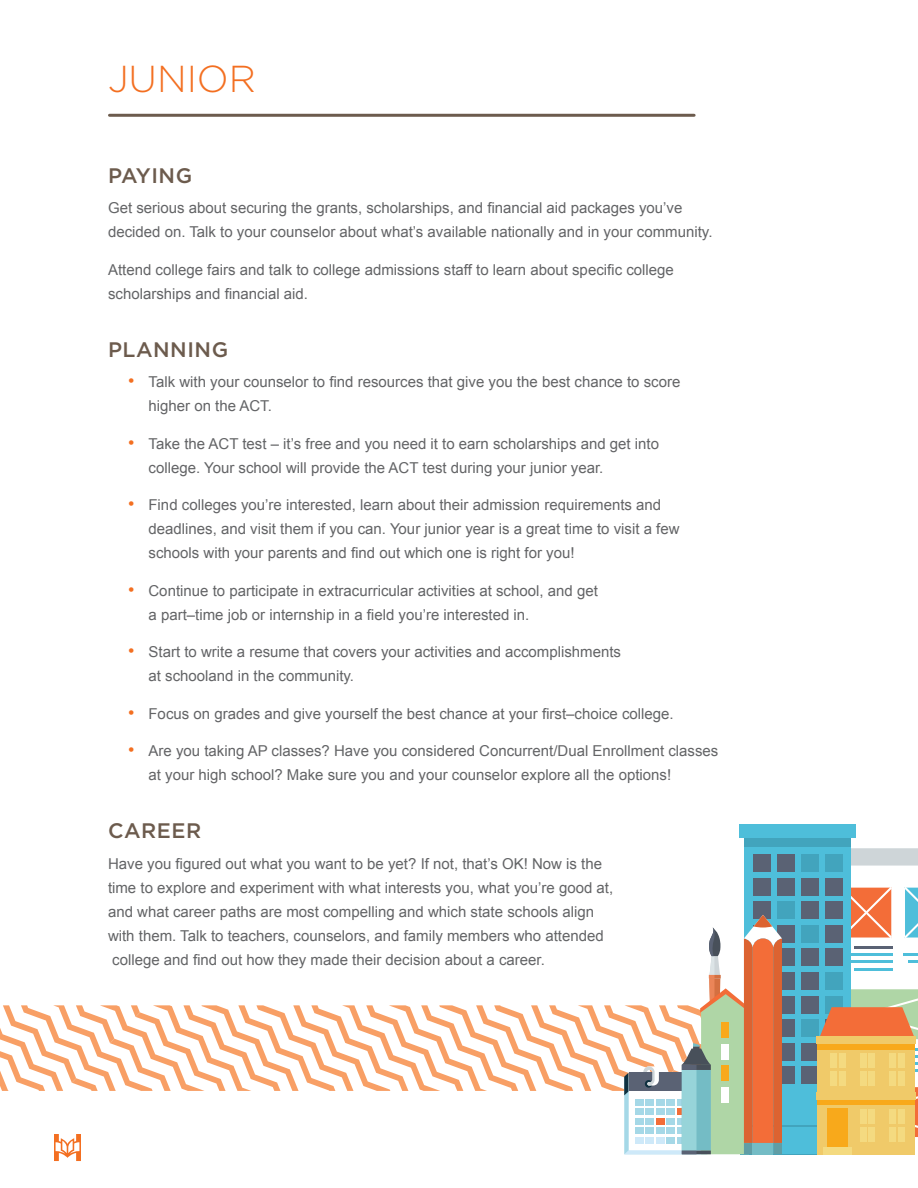
<style>
.page{position:relative;width:918px;height:1188px;background:#fff}
.page>*{position:absolute;margin:0;border:0;box-sizing:border-box;transform-origin:0 0}
.t1{font:300 37.5px "Gotham HTF";color:#f36f21}
.t2{font:500 21px "Gotham HTF";letter-spacing:.025em;color:#6c5b4d}
.t3{font:15px/24px "Arial";color:#636466}
.s1{font-size:18px;color:#f36f21}
</style>
<div class="page">
<svg style="left:851px;top:848px;width:67px;height:18px"></svg>
<div style="left:745px;top:835px;width:106px;height:296px;background:#4ebeda"></div>
<div style="left:745px;top:835px;width:106px;height:11px;background:#42a4bd"></div>
<div style="left:739px;top:824px;width:117px;height:14px;background:#4ebeda"></div>
<div style="left:825px;top:854px;width:18px;height:18px;background:#42a4bd"></div>
<div style="left:801px;top:854px;width:18px;height:18px;background:#42a4bd"></div>
<div style="left:777px;top:854px;width:18px;height:18px;background:#5a6274"></div>
<div style="left:753px;top:854px;width:18px;height:18px;background:#5a6274"></div>
<div style="left:825px;top:878px;width:18px;height:18px;background:#5a6274"></div>
<div style="left:801px;top:878px;width:18px;height:18px;background:#5a6274"></div>
<div style="left:777px;top:878px;width:18px;height:18px;background:#5a6274"></div>
<div style="left:753px;top:878px;width:18px;height:18px;background:#5a6274"></div>
<hr style="left:110px;top:114px;width:584px;height:3px;background:#6c5b4d">
<svg style="left:0;top:886px;width:918px;height:275px"></svg>
<h1 class="t1" style="left:108px;top:58px;width:149px">JUNIOR</h1>
<h2 class="t2" style="left:108px;top:163px;width:86px">PAYING</h2>
<p class="t3" style="left:108px;top:196px;width:606px">Get serious about securing the grants, scholarships, and financial aid packages you’ve decided on. Talk to your counselor about what’s available nationally and in your community.</p>
<p class="t3" style="left:108px;top:258px;width:567px">Attend college fairs and talk to college admissions staff to learn about specific college scholarships and financial aid.</p>
<h2 class="t2" style="left:108px;top:337px;width:122px">PLANNING</h2>
<p class="t3" style="left:148px;top:370px;width:533px;text-indent:-20px"><span class="s1">•</span> Talk with your counselor to find resources that give you the best chance to score higher on the ACT.</p>
<p class="t3" style="left:148px;top:432px;width:512px;text-indent:-20px"><span class="s1">•</span> Take the ACT test – it’s free and you need it to earn scholarships and get into college. Your school will provide the ACT test during your junior year.</p>
<p class="t3" style="left:148px;top:493px;width:533px;text-indent:-20px"><span class="s1">•</span> Find colleges you’re interested, learn about their admission requirements and deadlines, and visit them if you can. Your junior year is a great time to visit a few schools with your parents and find out which one is right for you!</p>
<p class="t3" style="left:148px;top:579px;width:451px;text-indent:-20px"><span class="s1">•</span> Continue to participate in extracurricular activities at school, and get a part–time job or internship in a field you’re interested in.</p>
<p class="t3" style="left:148px;top:640px;width:474px;text-indent:-20px"><span class="s1">•</span> Start to write a resume that covers your activities and accomplishments at schooland in the community.</p>
<p class="t3" style="left:128px;top:702px;width:547px"><span class="s1">•</span> Focus on grades and give yourself the best chance at your first–choice college.</p>
<p class="t3" style="left:148px;top:739px;width:571px;text-indent:-20px"><span class="s1">•</span> Are you taking AP classes? Have you considered Concurrent/Dual Enrollment classes at your high school? Make sure you and your counselor explore all the options!</p>
<h2 class="t2" style="left:108px;top:819px;width:95px">CAREER</h2>
<p class="t3" style="left:108px;top:852px;width:507px">Have you figured out what you want to be yet? If not, that’s OK! Now is the time to explore and experiment with what interests you, what you’re good at, and what career paths are most compelling and which state schools align with them. Talk to teachers, counselors, and family members who attended college and find out how they made their decision about a career.</p>
</div>
